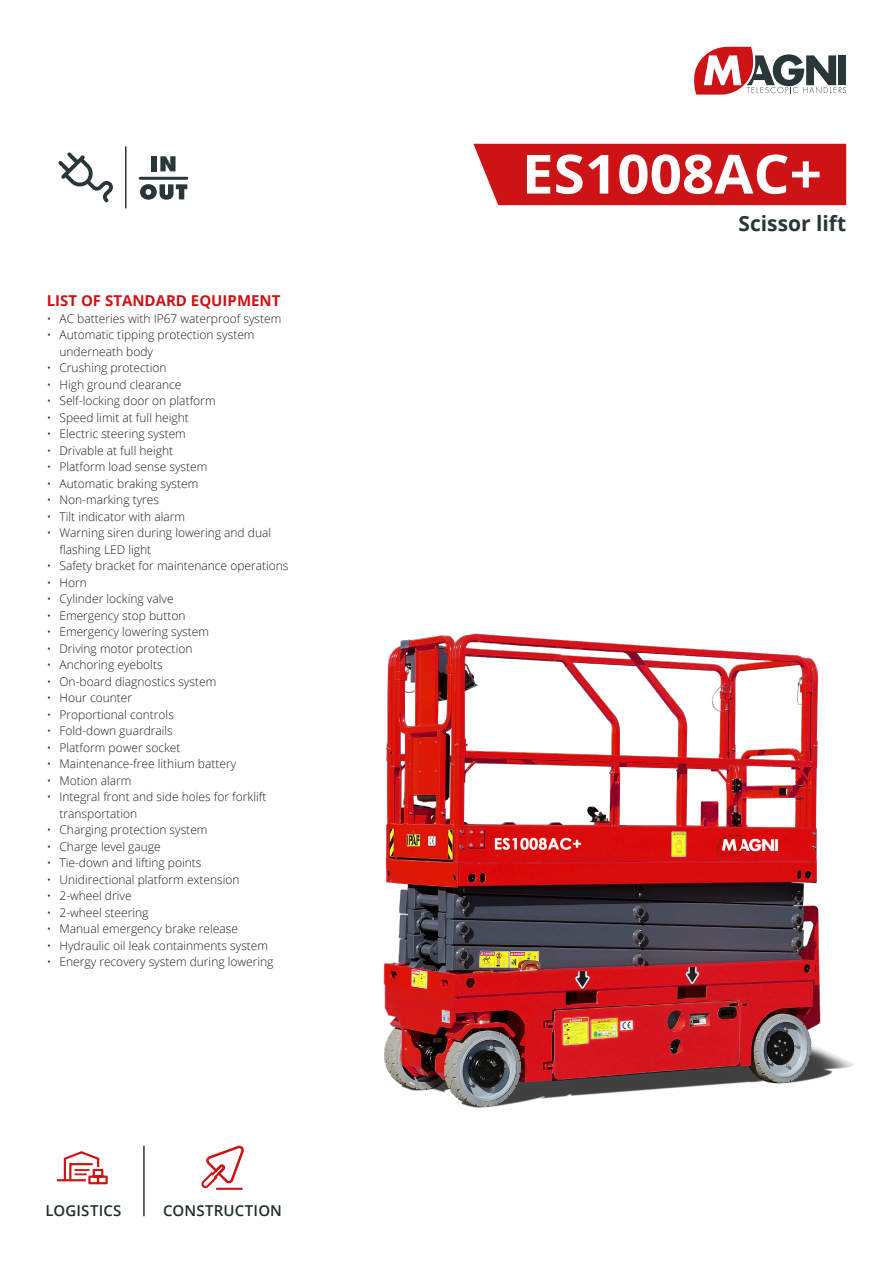
<style>
.page{position:relative;width:893px;height:1263px;background:#fff}
.page>*{position:absolute;margin:0;border:0;box-sizing:border-box;transform-origin:0 0}
.t1{font:700 54px "Open Sans";color:#fff;scale:1.05 1}
.t2{font:700 21px "Open Sans";color:#29363a}
.t3{font:700 15px "Open Sans";color:#cd1316}
.t4{font:600 15px "Open Sans";letter-spacing:.01em;color:#202c2f}
.t5{font:300 12px/16.5px "Open Sans";color:#1d1d1b}
</style>
<div class="page">
<svg style="left:694px;top:47px;width:152px;height:48px"></svg>
<img style="left:383px;top:633px;width:472px;height:475px">
<div style="left:473px;top:144px;width:374px;height:61px;background:#cd1316"></div>
<div style="left:152px;top:156px;width:5px;height:15px;background:#29363a"></div>
<svg style="left:160px;top:156px;width:15px;height:15px"></svg>
<svg style="left:140px;top:184px;width:47px;height:16px"></svg>
<hr style="left:140px;top:177px;width:47px;height:3px;background:#29363a">
<hr style="left:125px;top:146px;width:2px;height:62px;background:#29363a">
<svg style="left:58px;top:152px;width:55px;height:50px"></svg>
<svg style="left:201px;top:1145px;width:43px;height:44px"></svg>
<hr style="left:216px;top:1188px;width:27px;height:2px;background:#cd1316">
<svg style="left:63px;top:1151px;width:45px;height:34px"></svg>
<hr style="left:57px;top:1179px;width:29px;height:2px;background:#cd1316">
<hr style="left:143px;top:1145px;width:2px;height:71px;background:#29363a">
<p class="t3" style="left:47px;top:290px;width:235px">LIST OF STANDARD EQUIPMENT</p>
<p class="t5" style="left:47px;top:310px;width:236px">• AC batteries with IP67 waterproof system</p>
<p class="t5" style="left:59px;top:326px;width:197px;text-indent:-13px">• Automatic tipping protection system underneath body</p>
<p class="t5" style="left:47px;top:359px;width:121px">• Crushing protection</p>
<p class="t5" style="left:47px;top:376px;width:136px">• High ground clearance</p>
<p class="t5" style="left:47px;top:392px;width:170px">• Self-locking door on platform</p>
<p class="t5" style="left:47px;top:409px;width:144px">• Speed limit at full height</p>
<p class="t5" style="left:47px;top:425px;width:141px">• Electric steering system</p>
<p class="t5" style="left:47px;top:442px;width:128px">• Drivable at full height</p>
<p class="t5" style="left:47px;top:458px;width:162px">• Platform load sense system</p>
<p class="t5" style="left:47px;top:475px;width:153px">• Automatic braking system</p>
<p class="t5" style="left:47px;top:491px;width:114px">• Non-marking tyres</p>
<p class="t5" style="left:47px;top:508px;width:140px">• Tilt indicator with alarm</p>
<p class="t5" style="left:59px;top:524px;width:213px;text-indent:-13px">• Warning siren during lowering and dual flashing LED light</p>
<p class="t5" style="left:47px;top:557px;width:243px">• Safety bracket for maintenance operations</p>
<p class="t5" style="left:47px;top:574px;width:42px">• Horn</p>
<p class="t5" style="left:47px;top:590px;width:128px">• Cylinder locking valve</p>
<p class="t5" style="left:47px;top:607px;width:140px">• Emergency stop button</p>
<p class="t5" style="left:47px;top:623px;width:164px">• Emergency lowering system</p>
<p class="t5" style="left:47px;top:640px;width:147px">• Driving motor protection</p>
<p class="t5" style="left:47px;top:656px;width:117px">• Anchoring eyebolts</p>
<p class="t5" style="left:47px;top:673px;width:171px">• On-board diagnostics system</p>
<p class="t5" style="left:47px;top:689px;width:87px">• Hour counter</p>
<p class="t5" style="left:47px;top:706px;width:129px">• Proportional controls</p>
<p class="t5" style="left:47px;top:722px;width:128px">• Fold-down guardrails</p>
<p class="t5" style="left:47px;top:739px;width:135px">• Platform power socket</p>
<p class="t5" style="left:47px;top:755px;width:191px">• Maintenance-free lithium battery</p>
<p class="t5" style="left:47px;top:772px;width:86px">• Motion alarm</p>
<p class="t5" style="left:59px;top:788px;width:208px;text-indent:-13px">• Integral front and side holes for forklift transportation</p>
<p class="t5" style="left:47px;top:821px;width:162px">• Charging protection system</p>
<p class="t5" style="left:47px;top:838px;width:116px">• Charge level gauge</p>
<p class="t5" style="left:47px;top:854px;width:156px">• Tie-down and lifting points</p>
<p class="t5" style="left:47px;top:871px;width:194px">• Unidirectional platform extension</p>
<p class="t5" style="left:47px;top:887px;width:86px">• 2-wheel drive</p>
<p class="t5" style="left:47px;top:904px;width:103px">• 2-wheel steering</p>
<p class="t5" style="left:47px;top:920px;width:193px">• Manual emergency brake release</p>
<p class="t5" style="left:47px;top:937px;width:223px">• Hydraulic oil leak containments system</p>
<p class="t5" style="left:47px;top:953px;width:228px">• Energy recovery system during lowering</p>
<p class="t4" style="left:45px;top:1200px;width:77px">LOGISTICS</p>
<p class="t4" style="left:163px;top:1200px;width:120px">CONSTRUCTION</p>
<h1 class="t1" style="left:522px;top:136px;width:287px">ES1008AC+</h1>
<h2 class="t2" style="left:738px;top:208px;width:109px">Scissor lift</h2>
</div>
